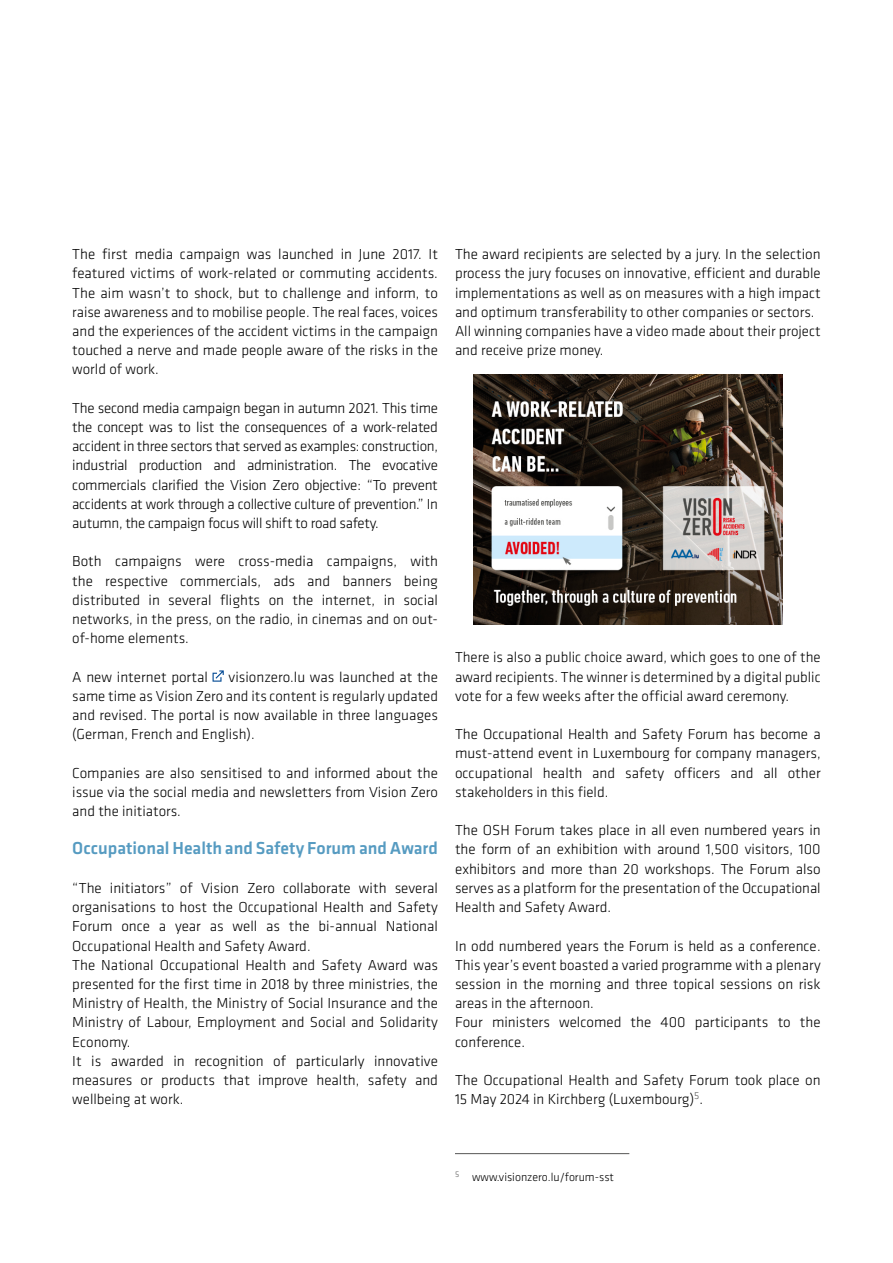
<style>
.page{position:relative;width:893px;height:1263px;background:#fff}
.page>*{position:absolute;margin:0;border:0;box-sizing:border-box;transform-origin:0 0}
.t1{font:500 18px "Klavika";color:#569bc1}
.t2{font:300 15px/19.2px "Klavika";color:#000;text-align:justify}
.t3{font:300 12px "Klavika";color:#000}
</style>
<div class="page">
<svg style="left:213px;top:670px;width:11px;height:12px"></svg>
<hr style="left:455px;top:1153px;width:174px;height:1px;background:#565655">
<img style="left:473px;top:374px;width:309px;height:250px">
<p class="t2" style="left:72px;top:244px;width:367px">The first media campaign was launched in June 2017. It featured victims of work-related or commuting accidents.<br>The aim wasn’t to shock, but to challenge and inform, to raise awareness and to mobilise people. The real faces, voices and the experiences of the accident victims in the campaign touched a nerve and made people aware of the risks in the world of work.</p>
<p class="t2" style="left:72px;top:398px;width:367px">The second media campaign began in autumn 2021. This time the concept was to list the consequences of a work-related accident in three sectors that served as examples: construction, industrial production and administration. The evocative commercials clarified the Vision Zero objective: “To prevent accidents at work through a collective culture of prevention.” In autumn, the campaign focus will shift to road safety.</p>
<p class="t2" style="left:72px;top:552px;width:367px">Both campaigns were cross-media campaigns, with the respective commercials, ads and banners being distributed in several flights on the internet, in social networks, in the press, on the radio, in cinemas and on out&shy;of-home elements.</p>
<p class="t2" style="left:72px;top:667px;width:137px">A new internet portal</p>
<p class="t2" style="left:72px;top:667px;width:367px;text-indent:156px">visionzero.lu was launched at the same time as Vision Zero and its content is regularly updated and revised. The portal is now available in three languages (German, French and English).</p>
<p class="t2" style="left:72px;top:763px;width:367px">Companies are also sensitised to and informed about the issue via the social media and newsletters from Vision Zero and the initiators.</p>
<p class="t1" style="left:72px;top:836px;width:367px">Occupational Health and Safety Forum and Award</p>
<p class="t2" style="left:72px;top:878px;width:367px;text-align:left">“The initiators” of Vision Zero collaborate with several organisations to host the Occupational Health and Safety Forum once a year as well as the bi-annual National Occupational Health and Safety Award.<br>The National Occupational Health and Safety Award was presented for the first time in 2018 by three ministries, the Ministry of Health, the Ministry of Social Insurance and the Ministry of Labour, Employment and Social and Solidarity Economy.<br>It is awarded in recognition of particularly innovative measures or products that improve health, safety and wellbeing at work.</p>
<p class="t2" style="left:455px;top:244px;width:367px;text-align:left">The award recipients are selected by a jury. In the selection process the jury focuses on innovative, efficient and durable implementations as well as on measures with a high impact and optimum transferability to other companies or sectors.<br>All winning companies have a video made about their project and receive prize money.</p>
<p class="t2" style="left:455px;top:648px;width:367px">There is also a public choice award, which goes to one of the award recipients. The winner is determined by a digital public vote for a few weeks after the official award ceremony.</p>
<p class="t2" style="left:455px;top:724px;width:367px">The Occupational Health and Safety Forum has become a must-attend event in Luxembourg for company managers, occupational health and safety officers and all other stakeholders in this field.</p>
<p class="t2" style="left:455px;top:820px;width:367px">The OSH Forum takes place in all even numbered years in the form of an exhibition with around 1,500 visitors, 100 exhibitors and more than 20 workshops. The Forum also serves as a platform for the presentation of the Occupational Health and Safety Award.</p>
<p class="t2" style="left:455px;top:936px;width:367px;text-align:left">In odd numbered years the Forum is held as a conference.<br>This year’s event boasted a varied programme with a plenary session in the morning and three topical sessions on risk areas in the afternoon.<br>Four ministers welcomed the 400 participants to the conference.</p>
<p class="t2" style="left:455px;top:1070px;width:367px">The Occupational Health and Safety Forum took place on<br>15 May 2024 in Kirchberg (Luxembourg)<sup>5</sup>.</p>
<p class="t3" style="left:455px;top:1170px;width:161px"><sup>5</sup> www.visionzero.lu/forum-sst</p>
</div>
